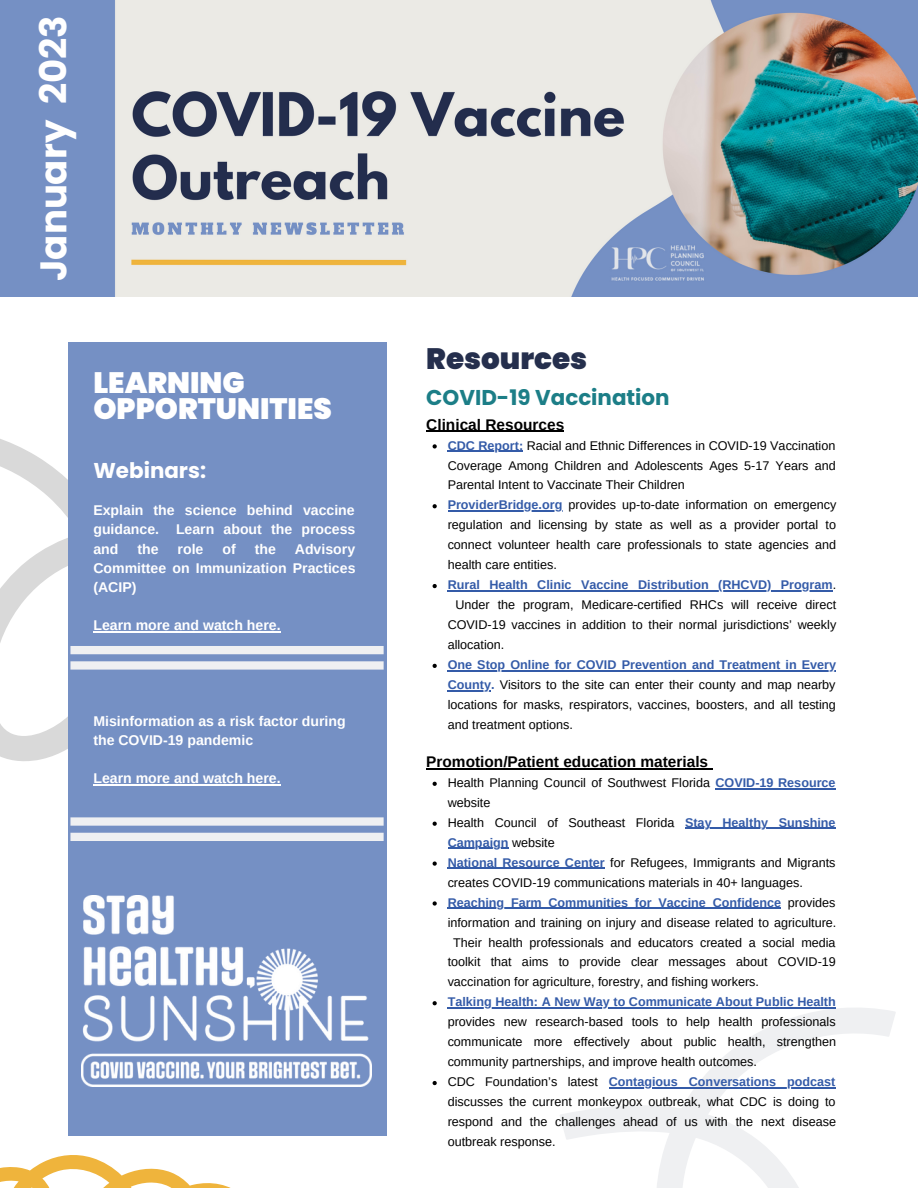
<style>
.page{position:relative;width:918px;height:1188px;background:#fff}
.page>*{position:absolute;margin:0;border:0;box-sizing:border-box;transform-origin:0 0}
.t1{font:700 37.05px "Poppins";color:#fff}
.t2{font:900 29.4px/26.4px "Poppins";color:#fff}
.t3{font:900 29.4px "Poppins";color:#252f4d}
.t4{font:700 21.45px "Poppins";color:#1c7e87}
.t5{font:700 21.45px "Poppins";color:#fff}
.t6{font:700 15.45px "Arimo";color:#000}
.t7{font:700 14.1px/19.2px "Arimo";color:#fff;text-align:justify}
.t8{font:12.6px/20px "Arimo";color:#000;text-align:justify}
.t9{font:700 12.6px "Arimo";color:#345ba8}
.s1{font-weight:700;color:#345ba8}
.s2{font-weight:400;color:#000}
</style>
<div class="page">
<svg style="left:0;top:439px;width:68px;height:322px"></svg>
<svg style="left:560px;top:1008px;width:336px;height:180px"></svg>
<img style="left:0;top:0;width:918px;height:296px">
<div style="left:68px;top:342px;width:318px;height:793px;background:#7590c4"></div>
<svg style="left:0;top:1155px;width:231px;height:33px"></svg>
<svg style="left:70px;top:646px;width:314px;height:24px"></svg>
<svg style="left:70px;top:817px;width:314px;height:24px"></svg>
<img style="left:82px;top:896px;width:290px;height:190px">
<svg style="left:433px;top:444px;width:4px;height:5px"></svg>
<hr style="left:448px;top:451px;width:75px;height:1px;background:#345ba8">
<svg style="left:433px;top:504px;width:4px;height:4px"></svg>
<hr style="left:448px;top:510px;width:114px;height:2px;background:#345ba8">
<svg style="left:433px;top:584px;width:4px;height:4px"></svg>
<hr style="left:448px;top:590px;width:385px;height:1px;background:#345ba8">
<svg style="left:433px;top:664px;width:4px;height:4px"></svg>
<hr style="left:448px;top:670px;width:388px;height:1px;background:#345ba8">
<hr style="left:448px;top:690px;width:43px;height:1px;background:#345ba8">
<hr style="left:426px;top:431px;width:138px;height:1px;background:#000">
<svg style="left:433px;top:782px;width:4px;height:4px"></svg>
<hr style="left:716px;top:788px;width:120px;height:1px;background:#345ba8">
<svg style="left:433px;top:822px;width:4px;height:4px"></svg>
<hr style="left:685px;top:828px;width:151px;height:1px;background:#345ba8">
<hr style="left:448px;top:848px;width:61px;height:1px;background:#345ba8">
<svg style="left:433px;top:861px;width:4px;height:5px"></svg>
<hr style="left:448px;top:868px;width:157px;height:1px;background:#345ba8">
<svg style="left:433px;top:901px;width:4px;height:5px"></svg>
<hr style="left:448px;top:908px;width:333px;height:1px;background:#345ba8">
<svg style="left:433px;top:1001px;width:4px;height:4px"></svg>
<hr style="left:448px;top:1007px;width:388px;height:1px;background:#345ba8">
<svg style="left:433px;top:1081px;width:4px;height:4px"></svg>
<hr style="left:609px;top:1087px;width:227px;height:1px;background:#345ba8">
<hr style="left:426px;top:768px;width:282px;height:1px;background:#000">
<hr style="left:93px;top:631px;width:188px;height:1px;background:#fff">
<hr style="left:93px;top:785px;width:188px;height:1px;background:#fff">
<h1 class="t1" style="left:28px;top:281px;width:267px;rotate:-90deg">January 2023</h1>
<h2 class="t2" style="left:93px;top:369px;width:240px">LEARNING<br>OPPORTUNITIES</h2>
<h3 class="t5" style="left:93px;top:456px;width:114px">Webinars:</h3>
<p class="t7" style="left:93px;top:501px;width:264px">Explain the science behind vaccine guidance. Learn about the process and</p>
<p class="t7" style="left:93px;top:539px;width:264px;text-indent:201px">Advisory Committee on Immunization Practices (ACIP)</p>
<p class="t7" style="left:93px;top:616px;width:189px">Learn more and watch here.</p>
<p class="t7" style="left:137px;top:539px;width:23px">the</p>
<p class="t7" style="left:178px;top:539px;width:27px">role</p>
<p class="t7" style="left:222px;top:539px;width:15px">of</p>
<p class="t7" style="left:255px;top:539px;width:23px">the</p>
<p class="t7" style="left:93px;top:712px;width:254px">Misinformation as a risk factor during the COVID-19 pandemic</p>
<p class="t7" style="left:93px;top:769px;width:189px">Learn more and watch here.</p>
<h2 class="t3" style="left:426px;top:338px;width:163px">Resources</h2>
<h3 class="t4" style="left:426px;top:383px;width:245px">COVID-19 Vaccination</h3>
<p class="t6" style="left:426px;top:416px;width:139px">Clinical Resources</p>
<p class="t8" style="left:448px;top:435px;width:389px"><span class="s1">CDC Report:</span> Racial and Ethnic Differences in COVID-19 Vaccination</p>
<p class="t8" style="left:448px;top:455px;width:390px">Coverage Among Children and Adolescents Ages 5-17 Years and</p>
<p class="t8" style="left:448px;top:475px;width:239px">Parental Intent to Vaccinate Their Children</p>
<p class="t8" style="left:448px;top:495px;width:390px"><span class="s1">ProviderBridge.org</span> provides up-to-date information on emergency</p>
<p class="t8" style="left:448px;top:515px;width:390px">regulation and licensing by state as well as a provider portal to</p>
<p class="t8" style="left:448px;top:535px;width:390px">connect volunteer health care professionals to state agencies and</p>
<p class="t8" style="left:448px;top:555px;width:111px">health care entities.</p>
<p class="t9" style="left:448px;top:578px;width:390px">Rural Health Clinic Vaccine Distribution (RHCVD) Program<span class="s2">.</span></p>
<p class="t8" style="left:455px;top:595px;width:382px">Under the program, Medicare-certified RHCs will receive direct</p>
<p class="t8" style="left:448px;top:615px;width:390px">COVID-19 vaccines in addition to their normal jurisdictions’ weekly</p>
<p class="t8" style="left:448px;top:635px;width:58px">allocation.</p>
<p class="t8" style="left:448px;top:655px;width:390px"><span class="s1">One Stop Online for COVID Prevention and Treatment in Every County.</span> Visitors to the site can enter their county and map nearby locations for masks, respirators, vaccines, boosters, and all testing and treatment options.</p>
<p class="t6" style="left:426px;top:753px;width:283px">Promotion/Patient education materials</p>
<p class="t8" style="left:448px;top:773px;width:389px">Health Planning Council of Southwest Florida <span class="s1">COVID-19 Resource</span></p>
<p class="t8" style="left:448px;top:793px;width:44px">website</p>
<p class="t8" style="left:448px;top:812px;width:389px">Health Council of Southeast Florida <span class="s1">Stay Healthy Sunshine</span></p>
<p class="t9" style="left:448px;top:835px;width:109px">Campaign <span class="s2">website</span></p>
<p class="t8" style="left:448px;top:852px;width:389px"><span class="s1">National Resource Center</span> for Refugees, Immigrants and Migrants</p>
<p class="t8" style="left:448px;top:872px;width:357px">creates COVID-19 communications materials in 40+ languages.</p>
<p class="t9" style="left:448px;top:895px;width:389px">Reaching Farm Communities for Vaccine Confidence <span class="s2">provides</span></p>
<p class="t8" style="left:448px;top:912px;width:390px">information and training on injury and disease related to agriculture.</p>
<p class="t8" style="left:453px;top:932px;width:384px">Their health professionals and educators created a social media</p>
<p class="t8" style="left:448px;top:952px;width:390px">toolkit that aims to provide clear messages about COVID-19</p>
<p class="t8" style="left:448px;top:972px;width:313px">vaccination for agriculture, forestry, and fishing workers.</p>
<p class="t9" style="left:448px;top:995px;width:390px">Talking Health: A New Way to Communicate About Public Health</p>
<p class="t8" style="left:448px;top:1012px;width:390px;text-align:left">provides new research-based tools to help health professionals communicate more effectively about public health, strengthen community partnerships, and improve health outcomes.<br>CDC Foundation’s latest <span class="s1">Contagious Conversations podcast </span>discusses the current monkeypox outbreak, what CDC is doing to respond and the challenges ahead of us with the next disease outbreak response.</p>
</div>
